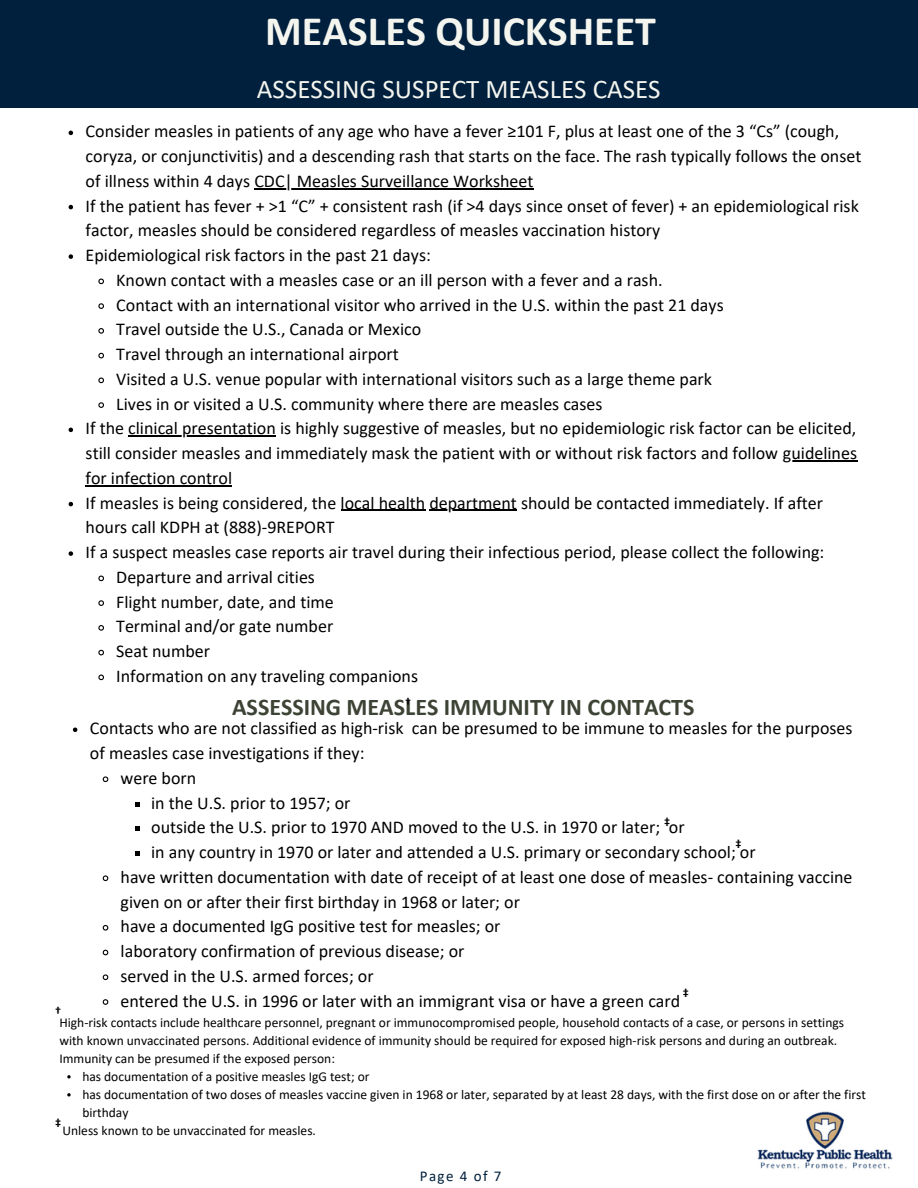
<style>
.page{position:relative;width:918px;height:1188px;background:#fff}
.page>*{position:absolute;margin:0;border:0;box-sizing:border-box;transform-origin:0 0}
.t1{font:700 42px "Calibri";color:#f5f5ef}
.t2{font:27px "Calibri";color:#f5f5ef}
.t3{font:700 24px "Calibri";color:#3d4335}
.t4{font:18px "Calibri";color:#000}
.t5{font:15px "Calibri";letter-spacing:.095em;color:#01203d}
.t6{font:13.5px "Calibri";color:#000}
.t7{font:700 12.15px "Calibri";color:#000}
.t8{font:700 12px "Calibri";color:#000}
</style>
<div class="page">
<div style="left:0;top:0;width:918px;height:108px;background:#01203d"></div>
<svg style="left:69px;top:131px;width:4px;height:4px"></svg>
<hr style="left:254px;top:188px;width:280px;height:1px;background:#000">
<svg style="left:69px;top:205px;width:4px;height:4px"></svg>
<svg style="left:69px;top:254px;width:4px;height:5px"></svg>
<svg style="left:98px;top:278px;width:6px;height:7px"></svg>
<svg style="left:98px;top:303px;width:6px;height:6px"></svg>
<svg style="left:98px;top:328px;width:6px;height:6px"></svg>
<svg style="left:98px;top:352px;width:6px;height:7px"></svg>
<svg style="left:98px;top:377px;width:6px;height:7px"></svg>
<svg style="left:98px;top:402px;width:6px;height:6px"></svg>
<svg style="left:69px;top:428px;width:4px;height:4px"></svg>
<hr style="left:128px;top:435px;width:148px;height:2px;background:#000">
<hr style="left:783px;top:460px;width:74px;height:1px;background:#000">
<hr style="left:86px;top:485px;width:146px;height:1px;background:#000">
<svg style="left:69px;top:502px;width:4px;height:4px"></svg>
<hr style="left:341px;top:510px;width:84px;height:1px;background:#000">
<hr style="left:429px;top:510px;width:88px;height:1px;background:#000">
<svg style="left:69px;top:551px;width:4px;height:5px"></svg>
<svg style="left:98px;top:575px;width:6px;height:7px"></svg>
<svg style="left:98px;top:600px;width:6px;height:6px"></svg>
<svg style="left:98px;top:625px;width:6px;height:6px"></svg>
<svg style="left:98px;top:649px;width:6px;height:7px"></svg>
<svg style="left:98px;top:674px;width:6px;height:7px"></svg>
<svg style="left:73px;top:728px;width:4px;height:4px"></svg>
<svg style="left:102px;top:776px;width:7px;height:7px"></svg>
<svg style="left:135px;top:802px;width:4px;height:4px"></svg>
<svg style="left:135px;top:827px;width:4px;height:4px"></svg>
<svg style="left:135px;top:851px;width:4px;height:5px"></svg>
<svg style="left:102px;top:875px;width:7px;height:7px"></svg>
<svg style="left:102px;top:925px;width:7px;height:6px"></svg>
<svg style="left:102px;top:949px;width:7px;height:7px"></svg>
<svg style="left:102px;top:974px;width:7px;height:7px"></svg>
<svg style="left:102px;top:999px;width:7px;height:6px"></svg>
<svg style="left:67px;top:1075px;width:4px;height:4px"></svg>
<svg style="left:67px;top:1093px;width:4px;height:4px"></svg>
<img style="left:806px;top:1111px;width:38px;height:28px">
<img style="left:757px;top:1139px;width:136px;height:30px">
<h1 class="t1" style="left:265px;top:14px;width:392px">MEASLES QUICKSHEET</h1>
<h2 class="t2" style="left:257px;top:78px;width:405px">ASSESSING SUSPECT MEASLES CASES</h2>
<p class="t4" style="left:86px;top:124px;width:755px">Consider measles in patients of any age who have a fever ≥101 F, plus at least one of the 3 “Cs” (cough,</p>
<p class="t4" style="left:86px;top:149px;width:777px">coryza, or conjunctivitis) and a descending rash that starts on the face. The rash typically follows the onset</p>
<p class="t4" style="left:86px;top:173px;width:449px">of illness within 4 days CDC| Measles Surveillance Worksheet</p>
<p class="t4" style="left:86px;top:198px;width:775px">If the patient has fever + &gt;1 “C” + consistent rash (if &gt;4 days since onset of fever) + an epidemiological risk</p>
<p class="t4" style="left:86px;top:223px;width:576px">factor, measles should be considered regardless of measles vaccination history</p>
<p class="t4" style="left:86px;top:248px;width:347px">Epidemiological risk factors in the past 21 days:</p>
<p class="t4" style="left:116px;top:272px;width:548px">Known contact with a measles case or an ill person with a fever and a rash.</p>
<p class="t4" style="left:116px;top:297px;width:609px">Contact with an international visitor who arrived in the U.S. within the past 21 days</p>
<p class="t4" style="left:116px;top:322px;width:306px">Travel outside the U.S., Canada or Mexico</p>
<p class="t4" style="left:116px;top:347px;width:284px">Travel through an international airport</p>
<p class="t4" style="left:116px;top:371px;width:597px">Visited a U.S. venue popular with international visitors such as a large theme park</p>
<p class="t4" style="left:116px;top:396px;width:488px">Lives in or visited a U.S. community where there are measles cases</p>
<p class="t4" style="left:86px;top:421px;width:772px">If the clinical presentation is highly suggestive of measles, but no epidemiologic risk factor can be elicited,</p>
<p class="t4" style="left:86px;top:446px;width:773px">still consider measles and immediately mask the patient with or without risk factors and follow guidelines</p>
<p class="t4" style="left:86px;top:470px;width:148px">for infection control</p>
<p class="t4" style="left:86px;top:495px;width:739px">If measles is being considered, the local health department should be contacted immediately. If after</p>
<p class="t4" style="left:86px;top:520px;width:251px">hours call KDPH at (888)-9REPORT</p>
<p class="t4" style="left:86px;top:545px;width:740px">If a suspect measles case reports air travel during their infectious period, please collect the following:</p>
<p class="t4" style="left:116px;top:569px;width:200px">Departure and arrival cities</p>
<p class="t4" style="left:116px;top:594px;width:219px">Flight number, date, and time</p>
<p class="t4" style="left:116px;top:619px;width:219px">Terminal and/or gate number</p>
<p class="t4" style="left:116px;top:644px;width:95px">Seat number</p>
<p class="t4" style="left:116px;top:668px;width:303px">Information on any traveling companions</p>
<p class="t4" style="left:90px;top:721px;width:764px">Contacts who are not classified as high-risk can be presumed to be immune to measles for the purposes</p>
<p class="t4" style="left:90px;top:746px;width:276px">of measles case investigations if they:</p>
<p class="t4" style="left:121px;top:770px;width:77px">were born</p>
<p class="t4" style="left:151px;top:795px;width:201px">in the U.S. prior to 1957; or</p>
<p class="t4" style="left:151px;top:820px;width:535px">outside the U.S. prior to 1970 AND moved to the U.S. in 1970 or later; or</p>
<p class="t4" style="left:151px;top:845px;width:606px">in any country in 1970 or later and attended a U.S. primary or secondary school; or</p>
<p class="t4" style="left:121px;top:869px;width:733px">have written documentation with date of receipt of at least one dose of measles- containing vaccine</p>
<p class="t4" style="left:121px;top:894px;width:401px">given on or after their first birthday in 1968 or later; or</p>
<p class="t4" style="left:121px;top:919px;width:381px">have a documented IgG positive test for measles; or</p>
<p class="t4" style="left:121px;top:944px;width:345px">laboratory confirmation of previous disease; or</p>
<p class="t4" style="left:121px;top:968px;width:255px">served in the U.S. armed forces; or</p>
<p class="t4" style="left:121px;top:993px;width:561px">entered the U.S. in 1996 or later with an immigrant visa or have a green card</p>
<p class="t6" style="left:59px;top:1017px;width:786px">High-risk contacts include healthcare personnel, pregnant or immunocompromised people, household contacts of a case, or persons in settings</p>
<p class="t6" style="left:59px;top:1035px;width:779px">with known unvaccinated persons. Additional evidence of immunity should be required for exposed high-risk persons and during an outbreak.</p>
<p class="t6" style="left:59px;top:1053px;width:277px">Immunity can be presumed if the exposed person:</p>
<p class="t6" style="left:82px;top:1071px;width:289px">has documentation of a positive measles IgG test; or</p>
<p class="t6" style="left:82px;top:1089px;width:785px">has documentation of two doses of measles vaccine given in 1968 or later, separated by at least 28 days, with the first dose on or after the first</p>
<p class="t6" style="left:82px;top:1107px;width:48px">birthday</p>
<p class="t6" style="left:62px;top:1125px;width:255px">Unless known to be unvaccinated for measles.</p>
<p class="t8" style="left:405px;top:697px;width:7px">†</p>
<h3 class="t3" style="left:232px;top:697px;width:464px">ASSESSING MEASLES IMMUNITY IN CONTACTS</h3>
<p class="t7" style="left:664px;top:816px;width:8px">‡</p>
<p class="t7" style="left:735px;top:839px;width:8px">‡</p>
<p class="t7" style="left:683px;top:988px;width:8px">‡</p>
<p class="t8" style="left:55px;top:1006px;width:7px">†</p>
<p class="t7" style="left:55px;top:1118px;width:8px">‡</p>
<p class="t5" style="left:420px;top:1170px;width:83px">Page 4 of 7</p>
</div>
